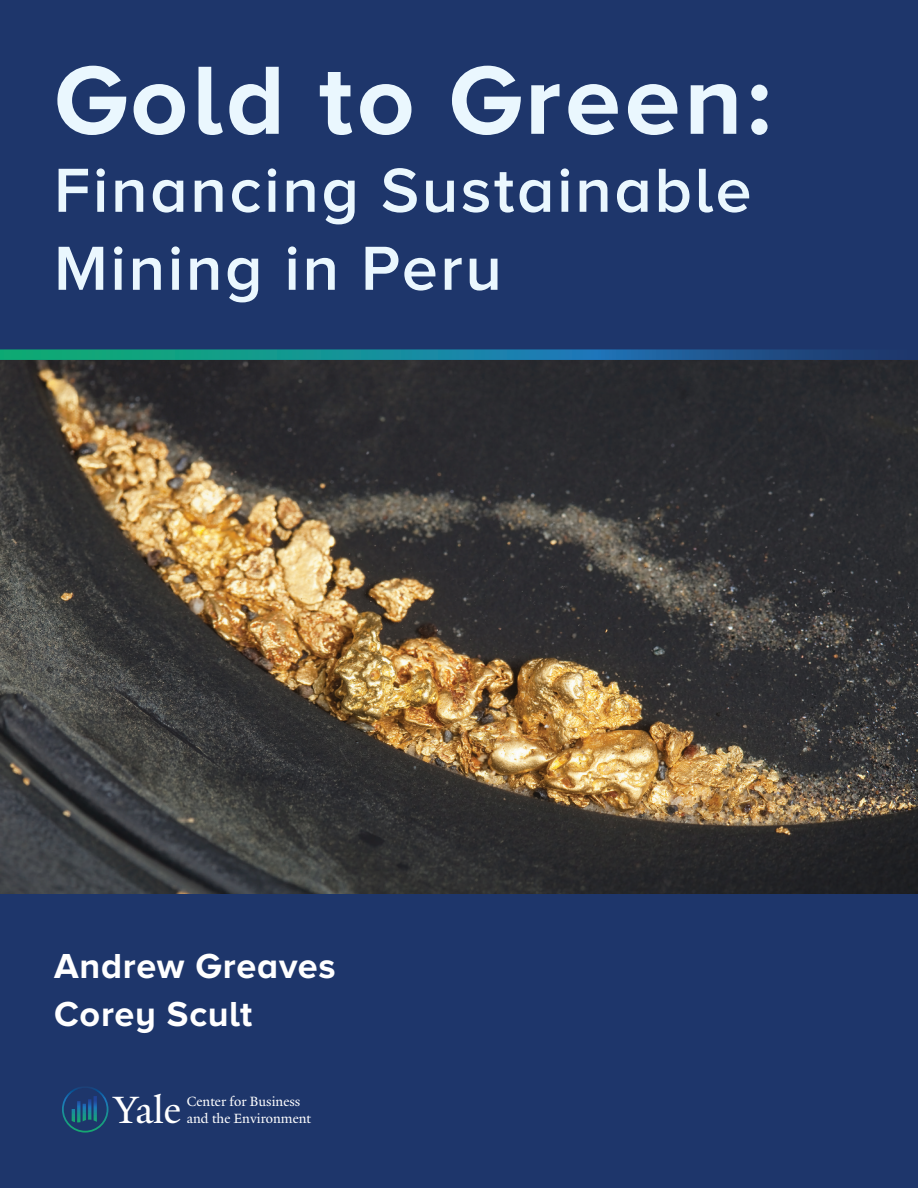
<style>
.page{position:relative;width:918px;height:1188px;background:#1e366b}
.page>*{position:absolute;margin:0;border:0;box-sizing:border-box;transform-origin:0 0}
.CVR_Title{font:700 100.5px "Proxima Nova A";letter-spacing:.04em;color:#eaf7fe}
.CVR_Title-2{font:600 64.5px/78px "Proxima Nova A";letter-spacing:.04em;color:#eaf7fe}
.t1{font:41.25px "Yale New";color:#fff}
.CVR_Byline{font:700 36px/48px "Proxima Nova A";letter-spacing:.015em;color:#fff}
.t2{font:14.55px "Yale Admin";color:#fff}
</style>
<div class="page">
<svg style="left:0;top:349px;width:842px;height:11px;background:#187f91"></svg>
<div style="left:62px;top:1086px;width:46px;height:47px;border:2px solid #fff;border-radius:50%"></div>
<svg style="left:72px;top:1096px;width:25px;height:26px"></svg>
<img style="left:0;top:360px;width:918px;height:534px">
<p class="CVR_Title" style="left:54px;top:43px;width:719px">Gold to Green:</p>
<p class="CVR_Title-2" style="left:54px;top:150px;width:699px">Financing Sustainable<br>Mining in Peru</p>
<p class="CVR_Byline" style="left:54px;top:941px;width:283px">Andrew Greaves<br>Corey Scult</p>
<p class="t1" style="left:113px;top:1081px;width:69px">Yale</p>
<p class="t2" style="left:187px;top:1092px;width:115px">Center for Business</p>
<p class="t2" style="left:187px;top:1109px;width:126px">and the Environment</p>
</div>
